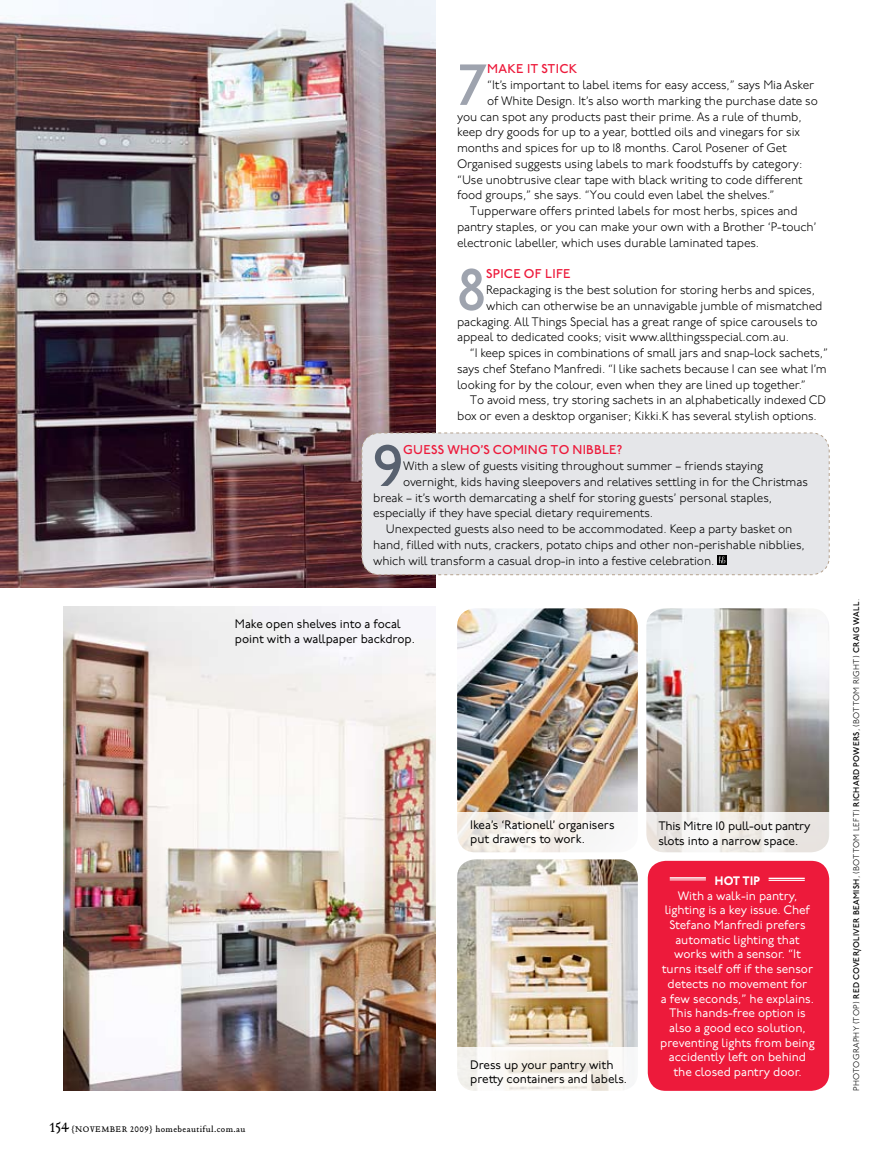
<style>
.page{position:relative;width:893px;height:1170px;background:#fff}
.page>*{position:absolute;margin:0;border:0;box-sizing:border-box;transform-origin:0 0}
.t1{font:500 57.75px "P22 Underground Pro";color:#9ea3ae}
.t2{font:500 57.75px "P22 Underground Pro";color:#58616f}
.t3{font:500 12.75px "P22 Underground Pro";letter-spacing:.02em;color:#ed1a3b}
.t4{font:300 12.3px "P22 Underground Pro";letter-spacing:-.01em;color:#000}
.t5{font:12.3px/14.7px "P22 Underground Pro";letter-spacing:-.005em;color:#fff;text-align:center}
.t6{font:12.3px/14.7px "P22 Underground Pro";letter-spacing:-.005em;color:#000}
.t7{font:800 12.3px "P22 Underground Pro";letter-spacing:.015em;color:#fff}
.t8{font:9px "Tribute OT";letter-spacing:.04em;color:#000}
.t9{font:300 8.25px "P22 Underground Pro";letter-spacing:.035em;color:#000}
.s1{font-size:15px}
.s2{font-weight:500}
</style>
<div class="page">
<img style="left:0;top:0;width:436px;height:588px">
<img style="left:64px;top:607px;width:372px;height:483px">
<img style="left:457px;top:608px;width:181px;height:204px">
<img style="left:457px;top:859px;width:181px;height:188px">
<div style="left:648px;top:860px;width:181px;height:230px;background:#ed1a3b;border-radius:18px"></div>
<img style="left:646px;top:608px;width:183px;height:204px">
<div style="left:361px;top:432px;width:469px;height:143px;background:#e5e6e9"></div>
<div style="left:717px;top:555px;width:10px;height:9px;background:#080808"></div>
<svg style="left:719px;top:556px;width:7px;height:7px"></svg>
<svg style="left:457px;top:812px;width:372px;height:41px"></svg>
<svg style="left:457px;top:1047px;width:167px;height:43px;fill:#f7f3ef"></svg>
<hr style="left:769px;top:877px;width:36px;height:2px;background:#fff">
<hr style="left:769px;top:880px;width:36px;height:1px;background:#fff">
<hr style="left:670px;top:877px;width:36px;height:1px;background:#fff">
<hr style="left:670px;top:879px;width:36px;height:1px;background:#fff">
<h1 class="t1" style="left:457px;top:43px;width:32px">7</h1>
<p class="t3" style="left:487px;top:60px;width:91px">MAKE IT STICK</p>
<p class="t4" style="left:487px;top:76px;width:329px">“It’s important to label items for easy access,” says Mia Asker</p>
<p class="t4" style="left:487px;top:92px;width:332px">of White Design. It’s also worth marking the purchase date so</p>
<p class="t4" style="left:457px;top:108px;width:346px">you can spot any products past their prime. As a rule of thumb,</p>
<p class="t4" style="left:457px;top:123px;width:344px">keep dry goods for up to a year, bottled oils and vinegars for six</p>
<p class="t4" style="left:457px;top:139px;width:331px">months and spices for up to 18 months. Carol Posener of Get</p>
<p class="t4" style="left:457px;top:155px;width:347px">Organised suggests using labels to mark foodstuffs by category:</p>
<p class="t4" style="left:457px;top:171px;width:347px">“Use unobtrusive clear tape with black writing to code different</p>
<p class="t4" style="left:457px;top:186px;width:319px">food groups,” she says. “You could even label the shelves.”</p>
<p class="t4" style="left:470px;top:202px;width:329px">Tupperware offers printed labels for most herbs, spices and</p>
<p class="t4" style="left:457px;top:218px;width:361px">pantry staples, or you can make your own with a Brother ‘P-touch’</p>
<p class="t4" style="left:457px;top:234px;width:304px">electronic labeller, which uses durable laminated tapes.</p>
<h1 class="t1" style="left:457px;top:248px;width:30px">8</h1>
<p class="t3" style="left:486px;top:264px;width:86px">SPICE OF LIFE</p>
<p class="t4" style="left:486px;top:281px;width:331px">Repackaging is the best solution for storing herbs and spices,</p>
<p class="t4" style="left:486px;top:297px;width:338px">which can otherwise be an unnavigable jumble of mismatched</p>
<p class="t4" style="left:457px;top:312px;width:362px">packaging. All Things Special has a great range of spice carousels to</p>
<p class="t4" style="left:457px;top:328px;width:334px">appeal to dedicated cooks; visit www.allthingsspecial.com.au.</p>
<p class="t4" style="left:470px;top:344px;width:360px">“I keep spices in combinations of small jars and snap-lock sachets,”</p>
<p class="t4" style="left:457px;top:360px;width:371px">says chef Stefano Manfredi. “I like sachets because I can see what I’m</p>
<p class="t4" style="left:457px;top:375px;width:350px">looking for by the colour, even when they are lined up together.”</p>
<p class="t4" style="left:470px;top:391px;width:358px">To avoid mess, try storing sachets in an alphabetically indexed CD</p>
<p class="t4" style="left:457px;top:407px;width:361px">box or even a desktop organiser; Kikki.K has several stylish options.</p>
<h1 class="t2" style="left:373px;top:424px;width:32px">9</h1>
<p class="t3" style="left:403px;top:440px;width:220px">GUESS WHO’S COMING TO NIBBLE?</p>
<p class="t4" style="left:403px;top:457px;width:362px">With a slew of guests visiting throughout summer – friends staying</p>
<p class="t4" style="left:403px;top:473px;width:406px">overnight, kids having sleepovers and relatives settling in for the Christmas</p>
<p class="t4" style="left:373px;top:488px;width:401px">break – it’s worth demarcating a shelf for storing guests’ personal staples,</p>
<p class="t4" style="left:373px;top:504px;width:282px">especially if they have special dietary requirements.</p>
<p class="t4" style="left:386px;top:520px;width:408px">Unexpected guests also need to be accommodated. Keep a party basket on</p>
<p class="t4" style="left:373px;top:536px;width:433px">hand, filled with nuts, crackers, potato chips and other non-perishable nibblies,</p>
<p class="t4" style="left:373px;top:551px;width:343px">which will transform a casual drop-in into a festive celebration.</p>
<p class="t6" style="left:235px;top:616px;width:181px">Make open shelves into a focal point with a wallpaper backdrop.</p>
<p class="t8" style="left:50px;top:1122px;width:197px"><span class="s1">154</span> {NOVEMBER 2009} homebeautiful.com.au</p>
<p class="t6" style="left:470px;top:816px;width:146px">Ikea’s ‘Rationell’ organisers put drawers to work.</p>
<p class="t6" style="left:658px;top:817px;width:154px">This Mitre 10 pull-out pantry slots into a narrow space.</p>
<p class="t6" style="left:470px;top:1056px;width:158px">Dress up your pantry with pretty containers and labels.</p>
<p class="t7" style="left:715px;top:871px;width:47px">Hot tip</p>
<p class="t5" style="left:660px;top:887px;width:156px">With a walk-in pantry, lighting is a key issue. Chef<br>Stefano Manfredi prefers automatic lighting that works with a sensor. “It turns itself off if the sensor detects no movement for<br>a few seconds,” he explains.<br>This hands-free option is also a good eco solution, preventing lights from being accidently left on behind the closed pantry door.</p>
<p class="t9" style="left:851px;top:1090px;width:493px;rotate:-90deg">Photog raphy (top) <span class="s2">RED COVER/OLIVER BEAMISH</span>, (bottom left) <span class="s2">RICHARD POWERS</span>, (Bottom right) <span class="s2">CRAIG WALL</span>.</p>
</div>
